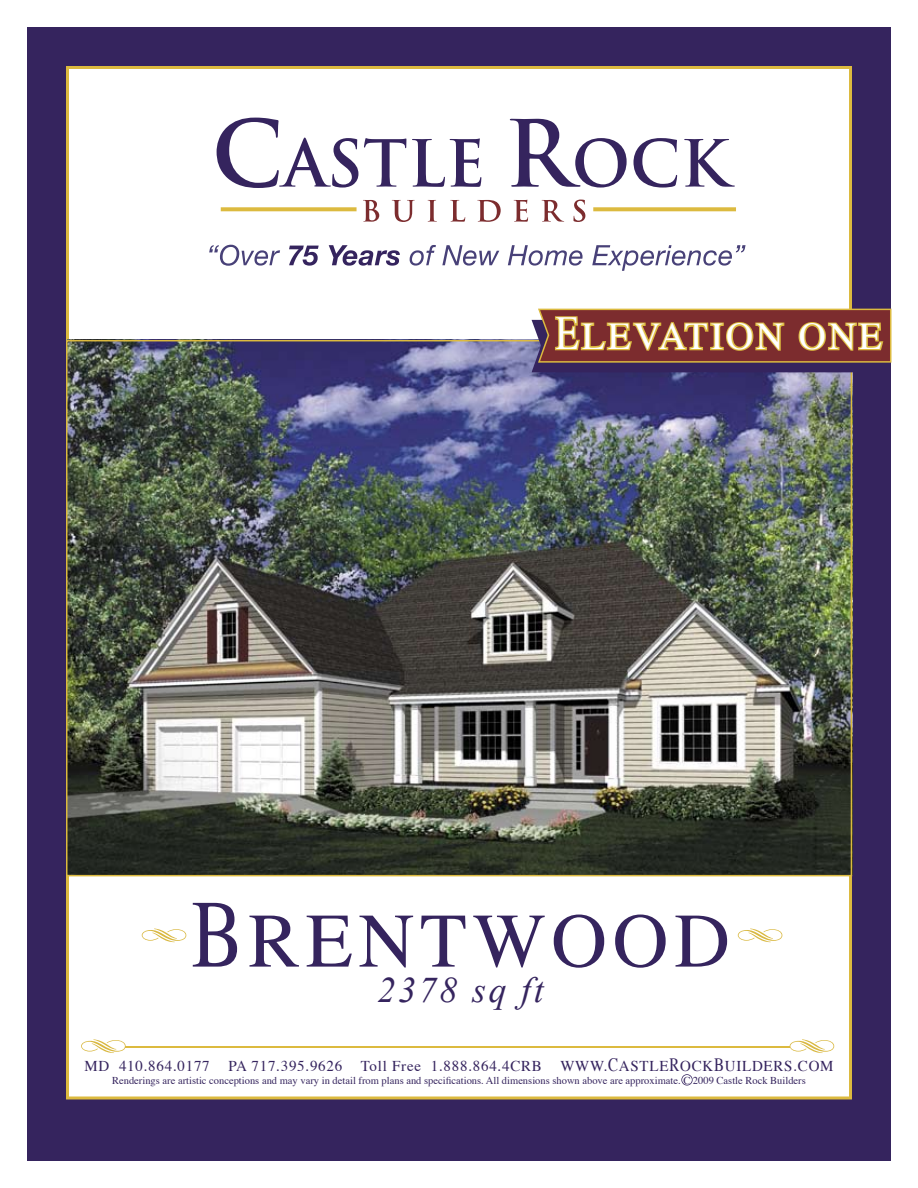
<style>
.page{position:relative;width:918px;height:1188px;background:#fff}
.page>*{position:absolute;margin:0;border:0;box-sizing:border-box;transform-origin:0 0}
.t1{font:77.1px "Times";letter-spacing:.075em;color:#35245e}
.t2{font:37.8px "Times";letter-spacing:.075em;color:#fff}
.t3{font:italic 36px "Times New Roman";letter-spacing:.075em;color:#35245e}
.t4{font:15px "Times";letter-spacing:.05em;color:#35245e}
.t5{font:10.5px "Times";color:#35245e}
.s1{font-size:47.25px}
.s2{font-size:96.3px}
.s3{font-size:18.75px}
</style>
<div class="page">
<div style="left:27px;top:27px;width:864px;height:1134px;background:#35245e"></div>
<div style="left:66px;top:66px;width:786px;height:1034px;background:#fff"></div>
<svg style="left:217px;top:118px;width:141px;height:70px"></svg>
<svg style="left:364px;top:138px;width:42px;height:49px"></svg>
<svg style="left:412px;top:138px;width:69px;height:49px"></svg>
<svg style="left:510px;top:119px;width:117px;height:69px"></svg>
<svg style="left:634px;top:138px;width:43px;height:50px"></svg>
<svg style="left:684px;top:139px;width:51px;height:48px"></svg>
<svg style="left:363px;top:200px;width:16px;height:22px"></svg>
<svg style="left:392px;top:200px;width:23px;height:22px"></svg>
<svg style="left:428px;top:200px;width:9px;height:22px"></svg>
<svg style="left:450px;top:200px;width:15px;height:22px"></svg>
<svg style="left:477px;top:200px;width:24px;height:22px"></svg>
<svg style="left:514px;top:200px;width:14px;height:22px"></svg>
<svg style="left:542px;top:200px;width:22px;height:22px"></svg>
<svg style="left:574px;top:200px;width:11px;height:22px"></svg>
<svg style="left:221px;top:207px;width:136px;height:4px"></svg>
<svg style="left:593px;top:207px;width:143px;height:4px"></svg>
<svg style="left:209px;top:245px;width:71px;height:21px"></svg>
<svg style="left:289px;top:246px;width:30px;height:20px"></svg>
<svg style="left:329px;top:245px;width:71px;height:21px"></svg>
<svg style="left:410px;top:245px;width:26px;height:21px"></svg>
<svg style="left:442px;top:245px;width:57px;height:21px"></svg>
<svg style="left:508px;top:245px;width:75px;height:21px"></svg>
<svg style="left:592px;top:245px;width:154px;height:26px"></svg>
<hr style="left:126px;top:1046px;width:664px;height:1px;background:#dcba3f">
<svg style="left:790px;top:1039px;width:44px;height:14px"></svg>
<svg style="left:81px;top:1039px;width:45px;height:14px"></svg>
<svg style="left:738px;top:929px;width:44px;height:13px"></svg>
<svg style="left:142px;top:929px;width:44px;height:13px"></svg>
<img style="left:66px;top:340px;width:786px;height:536px">
<svg style="left:681px;top:1074px;width:12px;height:12px"></svg>
<svg style="left:532px;top:309px;width:359px;height:63px"></svg>
<h2 class="t2" style="left:556px;top:312px;width:328px"><span class="s1">E</span>LEVATION ONE</h2>
<h1 class="t1" style="left:191px;top:892px;width:540px"><span class="s2">B</span>RENTWOOD</h1>
<h3 class="t3" style="left:378px;top:969px;width:168px">2378 sq ft</h3>
<h3 class="t4" style="left:84px;top:1057px;width:127px">MD 410.864.0177</h3>
<h3 class="t4" style="left:229px;top:1057px;width:607px">PA 717.395.9626 Toll Free 1.888.864.4CRB WWW.<span class="s3">C</span>ASTLE<span class="s3">R</span>OCK<span class="s3">B</span>UILDERS.COM</h3>
<p class="t5" style="left:112px;top:1073px;width:695px">Renderings are artistic conceptions and may vary in detail from plans and specifications. All dimensions shown above are approximate. C 2009 Castle Rock Builders</p>
</div>
